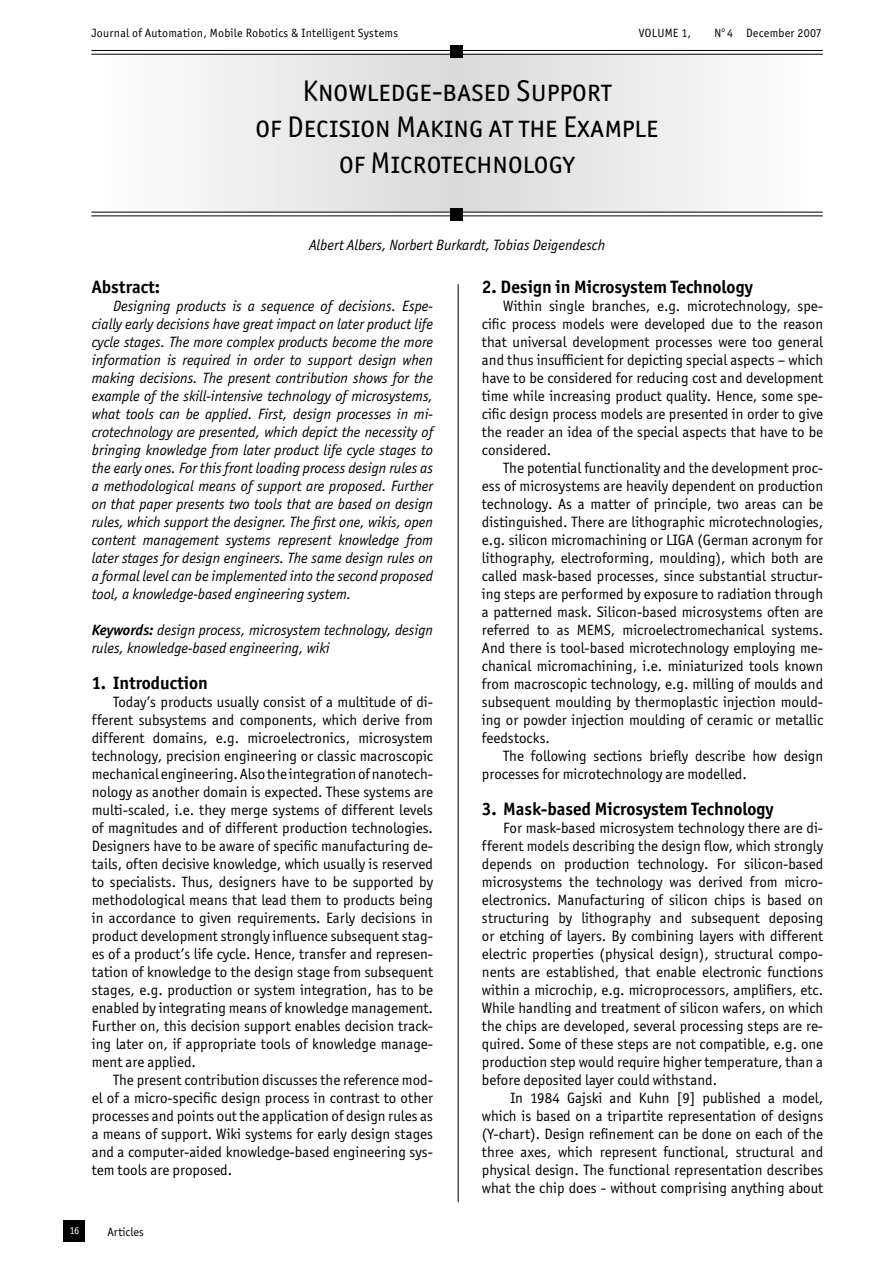
<style>
.page{position:relative;width:893px;height:1263px;background:#fff}
.page>*{position:absolute;margin:0;border:0;box-sizing:border-box;transform-origin:0 0}
.t1{font:30px/36px "Officina Sans ITC Book SC";color:#000;text-align:center}
.t2{font:700 18px "Officina Sans ITC";color:#000}
.t3{font:15px/18px "Officina Sans ITC";color:#000;text-align:justify}
.t4{font:italic 15px/18px "Officina Sans ITC";color:#000;text-align:justify}
.t5{font:12px "Officina Sans ITC";letter-spacing:.02em;color:#000}
.t6{font:12px "Officina Sans ITC";color:#000}
.t7{font:10.5px "Officina Sans ITC";color:#fff}
.s1{font-weight:700}
</style>
<div class="page">
<div style="left:64px;top:1220px;width:21px;height:22px;background:#000"></div>
<hr style="left:458px;top:284px;width:1px;height:918px;background:#000">
<div style="left:91px;top:54px;width:366px;height:158px;background:linear-gradient(to right,#fff,#dadada)"></div>
<div style="left:457px;top:54px;width:365px;height:158px;background:linear-gradient(to right,#d9d9d9,#fff)"></div>
<hr style="left:91px;top:50px;width:732px;height:1px;background:#000">
<hr style="left:91px;top:54px;width:732px;height:1px;background:#000">
<hr style="left:91px;top:212px;width:732px;height:1px;background:#000">
<hr style="left:91px;top:215px;width:732px;height:1px;background:#000">
<div style="left:450px;top:208px;width:13px;height:13px;background:#000"></div>
<div style="left:450px;top:45px;width:13px;height:13px;background:#000"></div>
<p class="t5" style="left:91px;top:28px;width:308px">Journal of Automation, Mobile Robotics &amp; Intelligent Systems</p>
<p class="t5" style="left:639px;top:28px;width:53px">VOLUME 1,</p>
<p class="t5" style="left:714px;top:28px;width:109px">N<sup>o</sup> 4 December 2007</p>
<h1 class="t1" style="left:256px;top:73px;width:405px">Knowledge-based Support<br>of Decision Making at the Example of Microtechnology</h1>
<p class="t4" style="left:309px;top:236px;width:298px">Albert Albers, Norbert Burkardt, Tobias Deigendesch</p>
<p class="t2" style="left:92px;top:280px;width:70px">Abstract:</p>
<p class="t4" style="left:92px;top:298px;width:343px;text-indent:21px">Designing products is a sequence of decisions. Espe&shy;cially early decisions have great impact on later product life cycle stages. The more complex products become the more information is required in order to support design when making decisions. The present contribution shows for the example of the skill-intensive technology of microsystems, what tools can be applied. First, design processes in mi&shy;crotechnology are presented, which depict the necessity of bringing knowledge from later product life cycle stages to the early ones. For this front loading process design rules as a methodological means of support are proposed. Further on that paper presents two tools that are based on design rules, which support the designer. The first one, wikis, open content management systems represent knowledge from later stages for design engineers. The same design rules on a formal level can be implemented into the second proposed tool, a knowledge-based engineering system.</p>
<p class="t4" style="left:92px;top:622px;width:343px"><span class="s1">Keywords:</span> design process, microsystem technology, design rules, knowledge-based engineering, wiki</p>
<p class="t2" style="left:92px;top:676px;width:118px">1. Introduction</p>
<p class="t3" style="left:92px;top:694px;width:343px;text-indent:21px">Today’s products usually consist of a multitude of di&shy;fferent subsystems and components, which derive from different domains, e.g. microelectronics, microsystem technology, precision engineering or classic macroscopic mechanical engineering. Also the integration of nanotech&shy;nology as another domain is expected. These systems are multi-scaled, i.e. they merge systems of different levels of magnitudes and of different production technologies.<br>Designers have to be aware of specific manufacturing de&shy;tails, often decisive knowledge, which usually is reserved to specialists. Thus, designers have to be supported by methodological means that lead them to products being in accordance to given requirements. Early decisions in product development strongly influence subsequent stag&shy;es of a product’s life cycle. Hence, transfer and represen&shy;tation of knowledge to the design stage from subsequent stages, e.g. production or system integration, has to be enabled by integrating means of knowledge management.<br>Further on, this decision support enables decision track&shy;ing later on, if appropriate tools of knowledge manage&shy;ment are applied.</p>
<p class="t3" style="left:92px;top:1072px;width:343px;text-indent:21px">The present contribution discusses the reference mod&shy;el of a micro-specific design process in contrast to other processes and points out the application of design rules as a means of support. Wiki systems for early design stages and a computer-aided knowledge-based engineering sys&shy;tem tools are proposed.</p>
<p class="t7" style="left:69px;top:1226px;width:12px">16</p>
<p class="t6" style="left:107px;top:1227px;width:38px">Articles</p>
<p class="t2" style="left:482px;top:280px;width:272px">2. Design in Microsystem Technology</p>
<p class="t3" style="left:482px;top:298px;width:343px;text-indent:21px">Within single branches, e.g. microtechnology, spe&shy;cific process models were developed due to the reason that universal development processes were too general and thus insufficient for depicting special aspects – which have to be considered for reducing cost and development time while increasing product quality. Hence, some spe&shy;cific design process models are presented in order to give the reader an idea of the special aspects that have to be considered.</p>
<p class="t3" style="left:482px;top:460px;width:343px;text-indent:21px">The potential functionality and the development proc&shy;ess of microsystems are heavily dependent on production technology. As a matter of principle, two areas can be distinguished. There are lithographic microtechnologies, e.g. silicon micromachining or LIGA (German acronym for lithography, electroforming, moulding), which both are called mask-based processes, since substantial structur&shy;ing steps are performed by exposure to radiation through a patterned mask. Silicon-based microsystems often are referred to as MEMS, microelectromechanical systems.<br>And there is tool-based microtechnology employing me&shy;chanical micromachining, i.e. miniaturized tools known from macroscopic technology, e.g. milling of moulds and subsequent moulding by thermoplastic injection mould&shy;ing or powder injection moulding of ceramic or metallic feedstocks.</p>
<p class="t3" style="left:482px;top:748px;width:343px;text-indent:21px">The following sections briefly describe how design processes for microtechnology are modelled.</p>
<p class="t2" style="left:482px;top:802px;width:293px">3. Mask-based Microsystem Technology</p>
<p class="t3" style="left:482px;top:820px;width:343px;text-indent:21px">For mask-based microsystem technology there are di&shy;fferent models describing the design flow, which strongly depends on production technology. For silicon-based microsystems the technology was derived from micro&shy;electronics. Manufacturing of silicon chips is based on structuring by lithography and subsequent deposing or etching of layers. By combining layers with different electric properties (physical design), structural compo&shy;nents are established, that enable electronic functions within a microchip, e.g. microprocessors, amplifiers, etc.<br>While handling and treatment of silicon wafers, on which the chips are developed, several processing steps are re&shy;quired. Some of these steps are not compatible, e.g. one production step would require higher temperature, than a before deposited layer could withstand.</p>
<p class="t3" style="left:482px;top:1090px;width:343px;text-indent:28px">In 1984 Gajski and Kuhn [9] published a model, which is based on a tripartite representation of designs (Y-chart). Design refinement can be done on each of the three axes, which represent functional, structural and physical design. The functional representation describes what the chip does - without comprising anything about</p>
</div>
